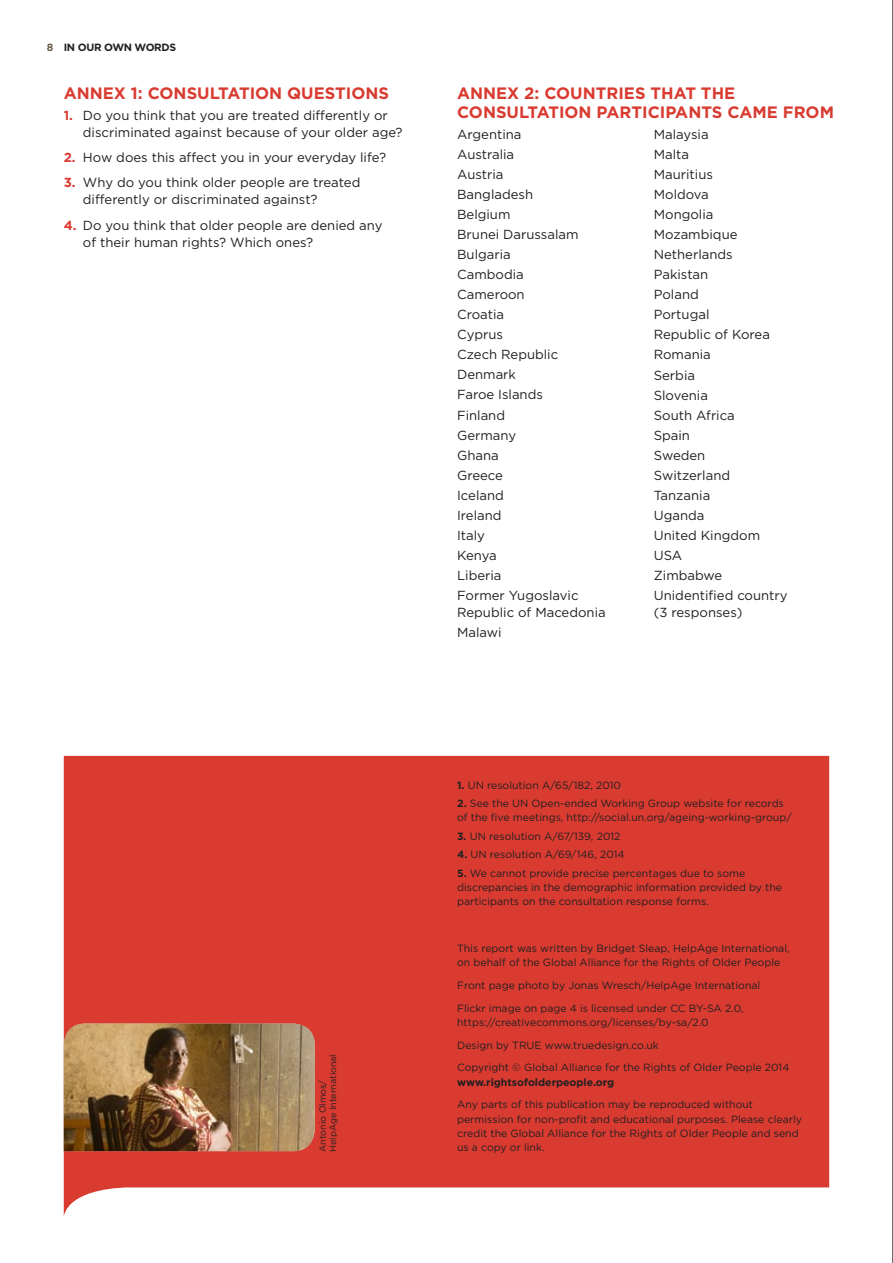
<style>
.page{position:relative;width:893px;height:1263px;background:#fff}
.page>*{position:absolute;margin:0;border:0;box-sizing:border-box;transform-origin:0 0}
.t1{font:700 16.5px/19.5px "Gotham";color:#d93b31}
.t2{font:13.2px/20.1px "Gotham";color:#231f20}
.t3{font:10.5px/14.2px "Gotham";color:#231f20}
.t4{font:700 10.5px "Gotham";color:#231f20}
.t5{font:9px/10.5px "Gotham";color:#231f20}
.s1{color:#685d49}
.s2{font-weight:700;color:#d93b31}
.s3{font-weight:700}
</style>
<div class="page">
<hr style="left:892px;top:0;width:1px;height:1263px;background:#231f20">
<div style="left:64px;top:756px;width:765px;height:459px;background:#d93b31"></div>
<img style="left:64px;top:1023px;width:251px;height:128px">
<p class="t4" style="left:47px;top:41px;width:131px"><span class="s1">8</span> IN OUR OWN WORDS</p>
<h1 class="t1" style="left:64px;top:83px;width:327px">ANNEX 1: CONSULTATION QUESTIONS</h1>
<p class="t2" style="left:83px;top:106px;width:321px;line-height:17px;text-indent:-19px"><span class="s2">1.</span> Do you think that you are treated differently or discriminated against because of your older age?</p>
<p class="t2" style="left:64px;top:147px;width:324px"><span class="s2">2.</span> H ow does this affect you in your everyday life?</p>
<p class="t2" style="left:83px;top:174px;width:279px;line-height:17px;text-indent:-19px"><span class="s2">3.</span> Why do you think older people are treated differently or discriminated against?</p>
<p class="t2" style="left:83px;top:216px;width:301px;line-height:17px;text-indent:-19px"><span class="s2">4.</span> Do you think that older people are denied any of their human rights? Which ones?</p>
<h1 class="t1" style="left:457px;top:83px;width:376px">ANNEX 2: COUNTRI ES THAT THE<br>CONSULTATION PARTICI PANTS CAM E FROM</h1>
<p class="t2" style="left:457px;top:124px;width:123px">Argentina<br>Australia<br>Austria<br>Bangladesh<br>Belgium<br>Brunei Darussalam<br>Bulgaria<br>Cambodia<br>Cameroon<br>Croatia<br>Cyprus<br>Czech Republic<br>Denmark<br>Faroe Islands<br>Finland<br>Germany<br>Ghana<br>Greece<br>Iceland<br>I reland<br>Italy<br>Kenya<br>Liberia<br>Former Yugoslavic</p>
<p class="t2" style="left:457px;top:602px;width:150px">Republic of Macedonia<br>Malawi</p>
<p class="t2" style="left:654px;top:124px;width:135px">Malaysia<br>Malta<br>Mauritius<br>Moldova<br>Mongolia<br>Mozambique<br>Netherlands<br>Pakistan<br>Poland<br>Portugal<br>Republic of Korea<br>Romania<br>Serbia<br>Slovenia<br>South Africa<br>Spain<br>Sweden<br>Switzerland<br>Tanzania<br>Uganda<br>U nited Kingdom<br>USA<br>Zimbabwe<br>U nidentified country</p>
<p class="t2" style="left:654px;top:602px;width:90px">(3 responses)</p>
<p class="t5" style="left:317px;top:1152px;width:99px;rotate:-90deg">Antonio Olmos/<br>HelpAge I nternational</p>
<p class="t3" style="left:457px;top:777px;width:165px"><span class="s3">1.</span> UN resolution A/65/182, 2010</p>
<p class="t3" style="left:457px;top:796px;width:336px"><span class="s3">2.</span> See the UN Open-ended Working Group website for records of the five meetings, http://social.un.org/ageing-working-group/</p>
<p class="t3" style="left:457px;top:829px;width:165px"><span class="s3">3.</span> UN resolution A/67/139, 2012</p>
<p class="t3" style="left:457px;top:847px;width:169px"><span class="s3">4.</span> UN resolution A/69/146, 2014</p>
<p class="t3" style="left:457px;top:866px;width:326px"><span class="s3">5.</span> We cannot provide precise percentages due to some discrepancies in the demographic information provided by the participants on the consultation response forms.</p>
<p class="t3" style="left:457px;top:941px;width:334px">This report was written by Bridget Sleap, HelpAge I nternational, on behalf of the Global Alliance for the Rights of Older People</p>
<p class="t3" style="left:457px;top:973px;width:305px;line-height:22.8px">Front page photo by Jonas Wresch/HelpAge I nternational<br>Flickr image on page 4 is licensed under CC BY-SA 2.0,</p>
<p class="t3" style="left:457px;top:1010px;width:253px;line-height:22.8px">https://creativecommons.org/licenses/by-sa/2.0<br>Design by TRUE</p>
<p class="t3" style="left:457px;top:1033px;width:334px;line-height:22.8px;text-indent:88px">www.truedesign.co.uk<br>Copyright © Global Alliance for the Rights of Older People 2014</p>
<p class="t4" style="left:457px;top:1076px;width:159px">WWW.RIGHTSOFOLDERPEOPLE.ORG</p>
<p class="t3" style="left:457px;top:1097px;width:346px">Any parts of this publication may be reproduced without permission for non-profit and educational purposes. Please clearly credit the Global Alliance for the Rights of Older People and send us a copy or link.</p>
</div>
